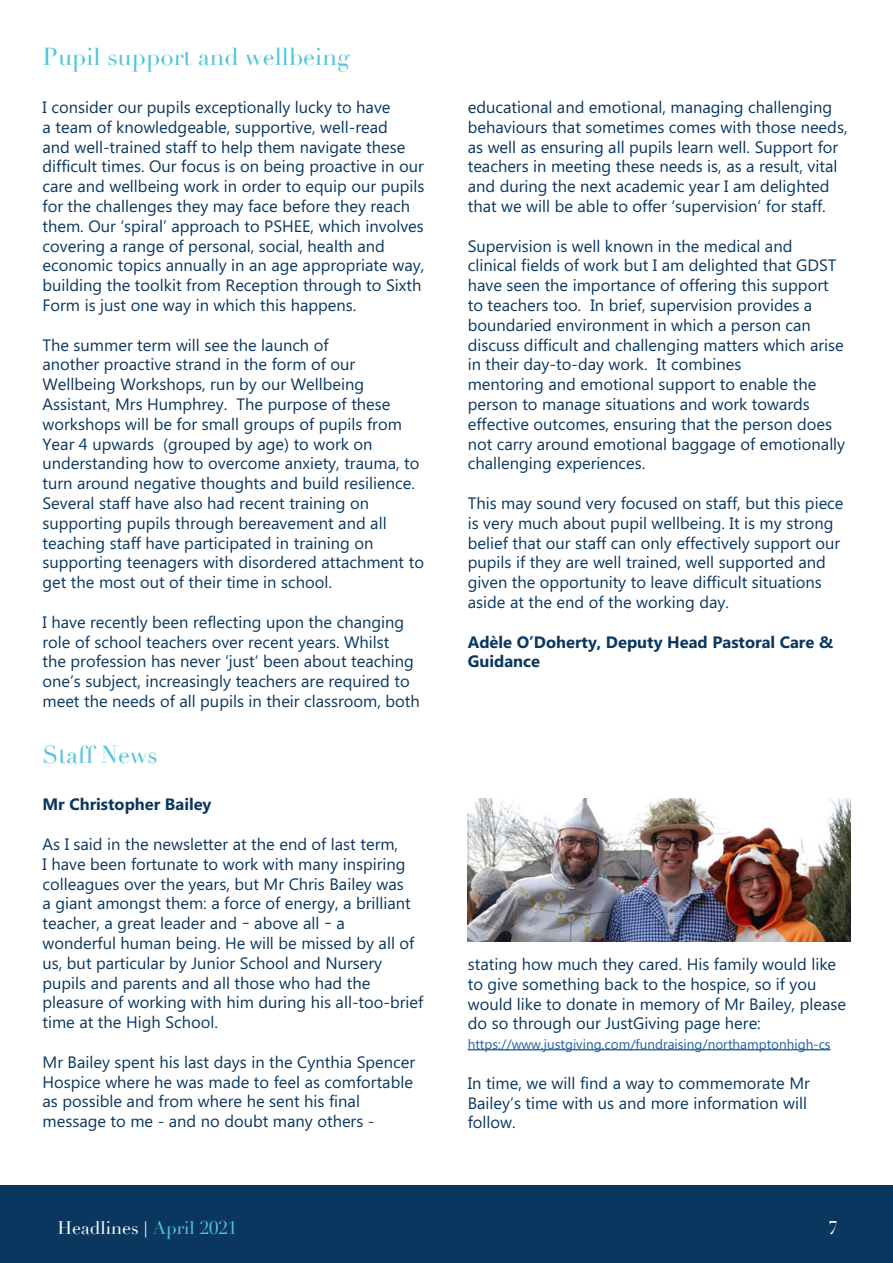
<style>
.page{position:relative;width:893px;height:1263px;background:#fff}
.page>*{position:absolute;margin:0;border:0;box-sizing:border-box;transform-origin:0 0}
.t1{font:24px "Didot";color:#4ec5d8}
.t2{font:18px "Didot";color:#fff}
.t3{font:16.5px/19.8px "Microsoft Phags Pa";color:#0a375f}
.t4{font:700 16.5px/19.8px "Microsoft Phags Pa";color:#0a375f}
.t5{font:13.5px "Microsoft Phags Pa";color:#215e9e}
.s1{font-family:"Arial Rounded MT";font-weight:300}
.s2{color:#4ec5d8}
</style>
<div class="page">
<div style="left:0;top:1185px;width:893px;height:78px;background:#0a375f"></div>
<hr style="left:468px;top:1049px;width:363px;height:1px;background:#215e9e">
<img style="left:468px;top:798px;width:382px;height:144px">
<h1 class="t1" style="left:43px;top:42px;width:308px">Pupil support and wellbeing</h1>
<p class="t3" style="left:43px;top:96px;width:383px">I consider our pupils exceptionally lucky to have<br>a team of knowledgeable, supportive, well-read<br>and well-trained staff to help them navigate these difficult times. Our focus is on being proactive in our care and wellbeing work in order to equip our pupils for the challenges they may face before they reach them. Our ‘spiral’ approach to PSHEE, which involves covering a range of personal, social, health and economic topics annually in an age appropriate way, building the toolkit from Reception through to Sixth Form is just one way in which this happens.</p>
<p class="t3" style="left:43px;top:334px;width:383px">The summer term will see the launch of<br>another proactive strand in the form of our Wellbeing Workshops, run by our Wellbeing Assistant, Mrs Humphrey. The purpose of these workshops will be for small groups of pupils from Year 4 upwards (grouped by age) to work on understanding how to overcome anxiety, trauma, to turn around negative thoughts and build resilience.<br>Several staff have also had recent training on supporting pupils through bereavement and all teaching staff have participated in training on supporting teenagers with disordered attachment to get the most out of their time in school.</p>
<p class="t3" style="left:43px;top:611px;width:379px">I have recently been reflecting upon the changing role of school teachers over recent years. Whilst<br>the profession has never ‘just’ been about teaching one’s subject, increasingly teachers are required to meet the needs of all pupils in their classroom, both</p>
<h1 class="t1" style="left:43px;top:740px;width:117px">Staff News</h1>
<p class="t4" style="left:43px;top:794px;width:170px">Mr Christopher Bailey</p>
<p class="t3" style="left:43px;top:833px;width:382px">As I said in the newsletter at the end of last term,<br>I have been fortunate to work with many inspiring colleagues over the years, but Mr Chris Bailey was<br>a giant amongst them: a force of energy, a brilliant teacher, a great leader and – above all – a<br>wonderful human being. He will be missed by all of us, but particular by Junior School and Nursery pupils and parents and all those who had the pleasure of working with him during his all-too-brief time at the High School.</p>
<p class="t3" style="left:43px;top:1051px;width:374px">Mr Bailey spent his last days in the Cynthia Spencer Hospice where he was made to feel as comfortable as possible and from where he sent his final message to me - and no doubt many others -</p>
<p class="t3" style="left:468px;top:96px;width:381px">educational and emotional, managing challenging behaviours that sometimes comes with those needs, as well as ensuring all pupils learn well. Support for teachers in meeting these needs is, as a result, vital and during the next academic year I am delighted that we will be able to offer ‘supervision’ for staff.</p>
<p class="t3" style="left:468px;top:235px;width:379px">Supervision is well known in the medical and clinical fields of work but I am delighted that GDST have seen the importance of offering this support to teachers too. In brief, supervision provides a boundaried environment in which a person can discuss difficult and challenging matters which arise in their day-to-day work. It combines<br>mentoring and emotional support to enable the person to manage situations and work towards effective outcomes, ensuring that the person does not carry around emotional baggage of emotionally challenging experiences.</p>
<p class="t3" style="left:468px;top:492px;width:377px">This may sound very focused on staff, but this piece is very much about pupil wellbeing. It is my strong belief that our staff can only effectively support our pupils if they are well trained, well supported and given the opportunity to leave difficult situations aside at the end of the working day.</p>
<p class="t4" style="left:468px;top:631px;width:367px">Adèle O’Doherty, Deputy Head Pastoral Care &amp;<br>Guidance</p>
<p class="t3" style="left:468px;top:953px;width:380px">stating how much they cared. His family would like to give something back to the hospice, so if you would like to donate in memory of Mr Bailey, please do so through our JustGiving page here:</p>
<p class="t5" style="left:468px;top:1035px;width:364px">https://www.justgiving.com/fundraising/northamptonhigh-cs</p>
<p class="t3" style="left:468px;top:1072px;width:344px">In time, we will find a way to commemorate Mr<br>Bailey’s time with us and more information will follow.</p>
<p class="t2" style="left:57px;top:1217px;width:181px">Headlines <span class="s1">|</span> <span class="s2">April 2021</span></p>
<p class="t2" style="left:828px;top:1217px;width:11px">7</p>
</div>
